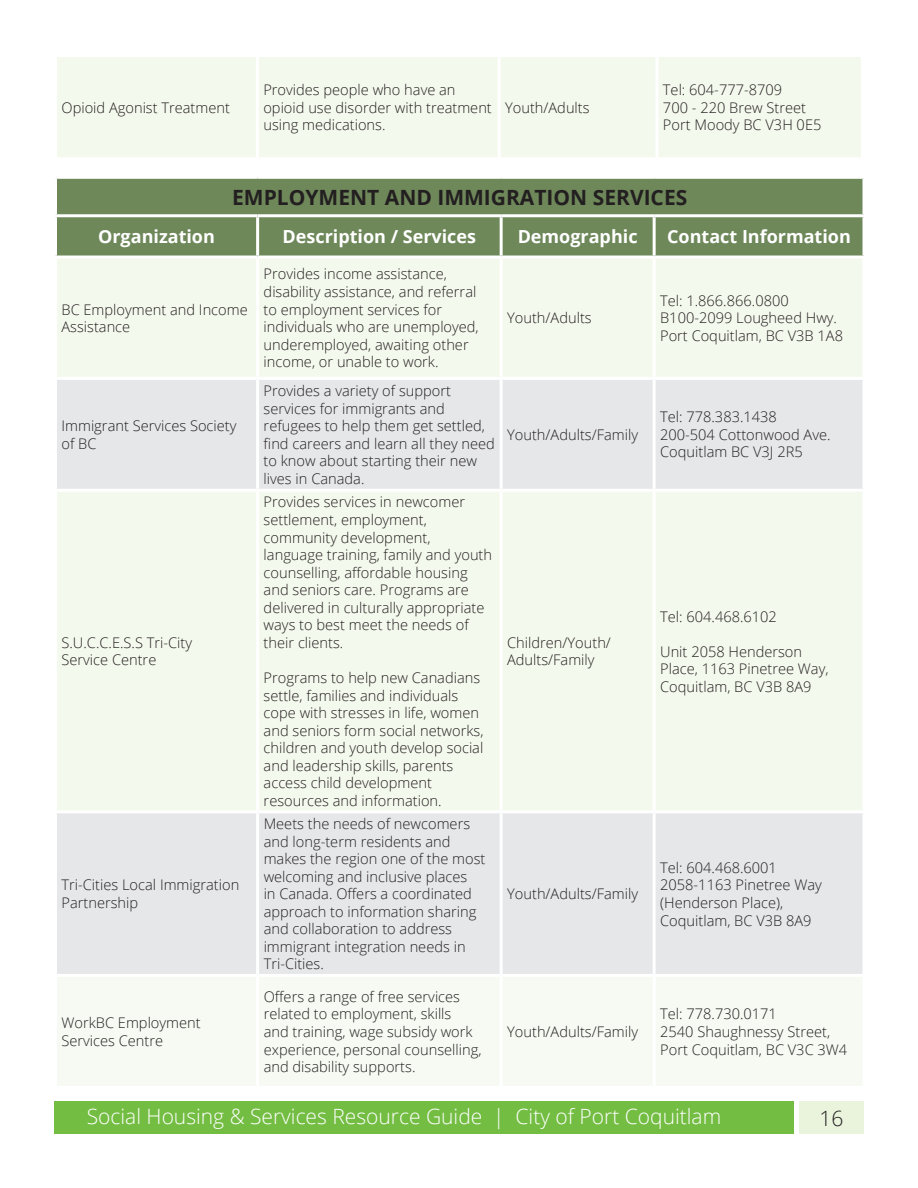
<style>
.page{position:relative;width:918px;height:1188px;background:#fff}
.page>*{position:absolute;margin:0;border:0;box-sizing:border-box;transform-origin:0 0}
.t1{font:300 21px "Open Sans";color:#fff}
.t2{font:700 21px "Open Sans";color:#231f20}
.t3{font:300 21px "Open Sans";color:#231f20}
.t4{font:700 18px "Open Sans";color:#fff}
.t5{font:300 14.7px/17.5px "Open Sans";color:#231f20}
</style>
<div class="page">
<div style="left:54px;top:1102px;width:740px;height:32px;background:#74bd43"></div>
<div style="left:799px;top:1102px;width:65px;height:32px;background:#eaf3dc"></div>
<div style="left:57px;top:57px;width:804px;height:100px;background:#f4f9ed"></div>
<hr style="left:256px;top:57px;width:3px;height:100px;background:#fff">
<hr style="left:498px;top:57px;width:3px;height:100px;background:#fff">
<hr style="left:656px;top:57px;width:2px;height:100px;background:#fff">
<div style="left:57px;top:179px;width:805px;height:77px;background:#6e885a"></div>
<div style="left:57px;top:259px;width:805px;height:118px;background:#f4f9ed"></div>
<svg style="left:57px;top:380px;width:805px;height:594px;background:#edf0eb"></svg>
<div style="left:57px;top:977px;width:805px;height:109px;background:#f6faf2"></div>
<svg style="left:862px;top:179px;width:1px;height:35px"></svg>
<hr style="left:54px;top:214px;width:204px;height:3px;background:#fff">
<hr style="left:258px;top:214px;width:243px;height:3px;background:#fff">
<hr style="left:256px;top:217px;width:3px;height:39px;background:#fff">
<hr style="left:501px;top:214px;width:153px;height:3px;background:#fff">
<hr style="left:500px;top:217px;width:3px;height:39px;background:#fff">
<hr style="left:654px;top:214px;width:212px;height:3px;background:#fff">
<hr style="left:653px;top:217px;width:3px;height:39px;background:#fff">
<svg style="left:862px;top:217px;width:2px;height:39px"></svg>
<hr style="left:256px;top:259px;width:3px;height:118px;background:#fff">
<hr style="left:500px;top:259px;width:3px;height:118px;background:#fff">
<hr style="left:653px;top:259px;width:3px;height:118px;background:#fff">
<hr style="left:256px;top:380px;width:3px;height:109px;background:#fff">
<hr style="left:500px;top:380px;width:3px;height:109px;background:#fff">
<hr style="left:653px;top:380px;width:3px;height:109px;background:#fff">
<svg style="left:862px;top:380px;width:1px;height:109px"></svg>
<hr style="left:54px;top:489px;width:204px;height:3px;background:#fff">
<hr style="left:258px;top:489px;width:243px;height:3px;background:#fff">
<hr style="left:256px;top:492px;width:3px;height:318px;background:#fff">
<hr style="left:501px;top:489px;width:153px;height:3px;background:#fff">
<hr style="left:500px;top:492px;width:3px;height:318px;background:#fff">
<hr style="left:654px;top:489px;width:212px;height:3px;background:#fff">
<hr style="left:653px;top:492px;width:3px;height:318px;background:#fff">
<hr style="left:54px;top:810px;width:204px;height:3px;background:#fff">
<hr style="left:258px;top:810px;width:243px;height:3px;background:#fff">
<hr style="left:256px;top:813px;width:3px;height:161px;background:#fff">
<hr style="left:501px;top:810px;width:153px;height:3px;background:#fff">
<hr style="left:500px;top:813px;width:3px;height:161px;background:#fff">
<hr style="left:654px;top:810px;width:212px;height:3px;background:#fff">
<hr style="left:653px;top:813px;width:3px;height:161px;background:#fff">
<svg style="left:862px;top:813px;width:1px;height:161px"></svg>
<hr style="left:256px;top:977px;width:3px;height:109px;background:#fff">
<hr style="left:500px;top:977px;width:3px;height:109px;background:#fff">
<hr style="left:653px;top:977px;width:3px;height:109px;background:#fff">
<p class="t5" style="left:62px;top:98px;width:170px">Opioid Agonist Treatment</p>
<p class="t5" style="left:263px;top:81px;width:230px">Provides people who have an opioid use disorder with treatment using medications.</p>
<p class="t5" style="left:505px;top:98px;width:86px">Youth/Adults</p>
<p class="t5" style="left:663px;top:81px;width:160px">Tel: 604-777-8709<br>700 - 220 Brew Street<br>Port Moody BC V3H 0E5</p>
<h1 class="t2" style="left:232px;top:182px;width:457px">EMPLOYMENT AND IMMIGRATION SERVICES</h1>
<p class="t4" style="left:98px;top:224px;width:118px">Organization</p>
<p class="t4" style="left:283px;top:224px;width:195px">Description / Services</p>
<p class="t4" style="left:518px;top:224px;width:121px">Demographic</p>
<p class="t4" style="left:667px;top:224px;width:185px">Contact Information</p>
<p class="t5" style="left:62px;top:300px;width:188px">BC Employment and Income<br>Assistance</p>
<p class="t5" style="left:62px;top:417px;width:176px">Immigrant Services Society of BC</p>
<p class="t5" style="left:62px;top:633px;width:132px">S.U.C.C.E.S.S Tri-City<br>Service Centre</p>
<p class="t5" style="left:62px;top:876px;width:179px">Tri-Cities Local Immigration<br>Partnership</p>
<p class="t5" style="left:62px;top:1014px;width:141px">WorkBC Employment<br>Services Centre</p>
<p class="t5" style="left:264px;top:265px;width:217px">Provides income assistance, disability assistance, and referral to employment services for individuals who are unemployed, underemployed, awaiting other income, or unable to work.</p>
<p class="t5" style="left:264px;top:382px;width:233px">Provides a variety of support services for immigrants and refugees to help them get settled, find careers and learn all they need to know about starting their new lives in Canada.</p>
<p class="t5" style="left:264px;top:493px;width:230px">Provides services in newcomer settlement, employment, community development, language training, family and youth counselling, affordable housing and seniors care. Programs are delivered in culturally appropriate ways to best meet the needs of their clients.</p>
<p class="t5" style="left:264px;top:668px;width:221px">Programs to help new Canadians settle, families and individuals cope with stresses in life, women and seniors form social networks, children and youth develop social and leadership skills, parents access child development resources and information.</p>
<p class="t5" style="left:264px;top:815px;width:223px">Meets the needs of newcomers and long-term residents and makes the region one of the most welcoming and inclusive places<br>in Canada. Offers a coordinated approach to information sharing and collaboration to address immigrant integration needs in<br>Tri-Cities.</p>
<p class="t5" style="left:264px;top:987px;width:219px">Offers a range of free services related to employment, skills<br>and training, wage subsidy work experience, personal counselling, and disability supports.</p>
<p class="t5" style="left:507px;top:309px;width:86px">Youth/Adults</p>
<p class="t5" style="left:507px;top:425px;width:132px">Youth/Adults/Family</p>
<p class="t5" style="left:507px;top:633px;width:105px">Children/Youth/<br>Adults/Family</p>
<p class="t5" style="left:507px;top:885px;width:132px">Youth/Adults/Family</p>
<p class="t5" style="left:507px;top:1022px;width:132px">Youth/Adults/Family</p>
<p class="t5" style="left:660px;top:291px;width:184px">Tel: 1.866.866.0800<br>B100-2099 Lougheed Hwy.<br>Port Coquitlam, BC V3B 1A8</p>
<p class="t5" style="left:660px;top:408px;width:172px">Tel: 778.383.1438<br>200-504 Cottonwood Ave.<br>Coquitlam BC V3J 2R5</p>
<p class="t5" style="left:660px;top:607px;width:118px">Tel: 604.468.6102</p>
<p class="t5" style="left:660px;top:642px;width:170px">Unit 2058 Henderson<br>Place, 1163 Pinetree Way,<br>Coquitlam, BC V3B 8A9</p>
<p class="t5" style="left:660px;top:858px;width:163px">Tel: 604.468.6001<br>2058-1163 Pinetree Way (Henderson Place),<br>Coquitlam, BC V3B 8A9</p>
<p class="t5" style="left:660px;top:1005px;width:189px">Tel: 778.730.0171<br>2540 Shaughnessy Street,<br>Port Coquitlam, BC V3C 3W4</p>
<h1 class="t1" style="left:87px;top:1102px;width:636px">Social Housing &amp; Services Resource Guide | City of Port Coquitlam</h1>
<h1 class="t3" style="left:820px;top:1104px;width:25px">16</h1>
</div>
